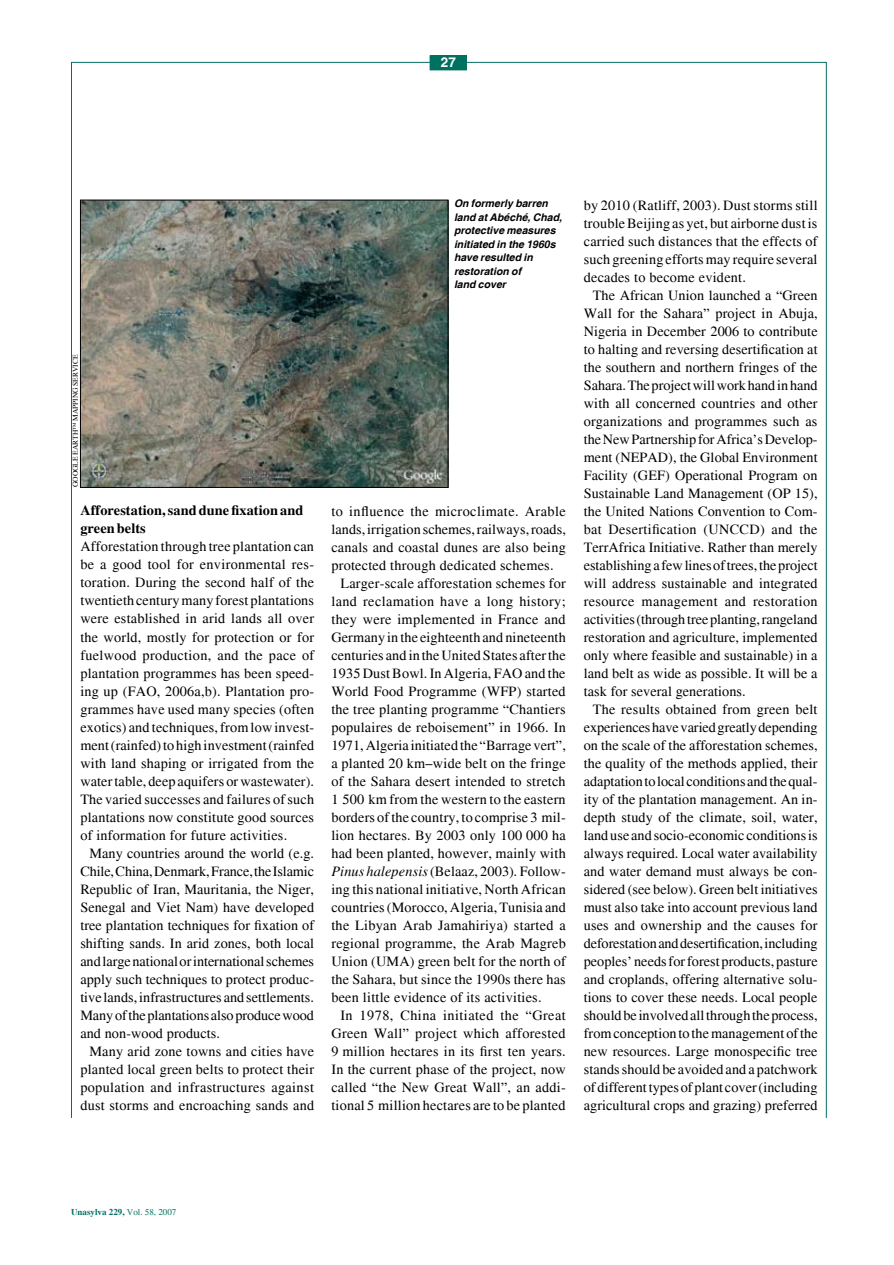
<style>
.page{position:relative;width:894px;height:1265px;background:#fff}
.page>*{position:absolute;margin:0;border:0;box-sizing:border-box;transform-origin:0 0}
.t1{font:14.25px/18px "Times";letter-spacing:.015em;color:#000;text-align:justify}
.t2{font:700 14.25px/18px "Times";letter-spacing:.005em;color:#000}
.t3{font:700 13.5px "Helvetica";color:#fff}
.t4{font:italic 700 10.5px/13.5px "Helvetica";color:#000}
.t5{font:700 9px "Times";color:#007161}
.t6{font:7.5px "Times";color:#000}
.s1{font-style:italic}
.s2{font-weight:400}
</style>
<div class="page">
<div style="left:430px;top:56px;width:36px;height:14px;background:#007161"></div>
<img style="left:82px;top:202px;width:364px;height:284px">
<div style="left:80px;top:200px;width:368px;height:288px;border:1px solid #000"></div>
<p class="t3" style="left:441px;top:54px;width:17px">27</p>
<p class="t4" style="left:454px;top:197px;width:109px">On formerly barren land at Abéché, Chad, protective measures initiated in the 1960s have resulted in restoration of<br>land cover</p>
<p class="t6" style="left:71px;top:487px;width:134px;rotate:-90deg">Google Earth™ mapping service</p>
<p class="t2" style="left:80px;top:502px;width:224px">Afforestation, sand dune fixation and green belts</p>
<p class="t1" style="left:80px;top:538px;width:235px">Afforestation through tree plantation can be a good tool for environmental res&shy;toration. During the second half of the twentieth century many forest plantations were established in arid lands all over the world, mostly for protection or for fuelwood production, and the pace of plantation programmes has been speed&shy;ing up (FAO, 2006a,b). Plantation pro&shy;grammes have used many species (often exotics) and techniques, from low invest&shy;ment (rainfed) to high investment (rainfed with land shaping or irrigated from the water table, deep aquifers or wastewater).<br>The varied successes and failures of such plantations now constitute good sources of information for future activities.</p>
<p class="t1" style="left:80px;top:844px;width:235px;text-indent:9px">Many countries around the world (e.g.<br>Chile, China, Denmark, France, the Islamic Republic of Iran, Mauritania, the Niger, Senegal and Viet Nam) have developed tree plantation techniques for fixation of shifting sands. In arid zones, both local and large national or international schemes apply such techniques to protect produc&shy;tive lands, infrastructures and settlements.<br>Many of the plantations also produce wood and non-wood products.</p>
<p class="t1" style="left:80px;top:1042px;width:235px;text-indent:9px">Many arid zone towns and cities have planted local green belts to protect their population and infrastructures against dust storms and encroaching sands and</p>
<p class="t1" style="left:331px;top:502px;width:236px">to influence the microclimate. Arable</p>
<p class="t1" style="left:331px;top:520px;width:236px">lands, irrigation schemes, railways, roads,</p>
<p class="t1" style="left:331px;top:538px;width:236px">canals and coastal dunes are also being</p>
<p class="t1" style="left:331px;top:556px;width:223px">protected through dedicated schemes.</p>
<p class="t1" style="left:340px;top:574px;width:227px">Larger-scale afforestation schemes for</p>
<p class="t1" style="left:331px;top:592px;width:235px">land reclamation have a long history;</p>
<p class="t1" style="left:331px;top:610px;width:235px">they were implemented in France and</p>
<p class="t1" style="left:331px;top:628px;width:236px">Germany in the eighteenth and nineteenth</p>
<p class="t1" style="left:331px;top:646px;width:236px">centuries and in the United States after the</p>
<p class="t1" style="left:331px;top:664px;width:236px">1935 Dust Bowl. In Algeria, FAO and the</p>
<p class="t1" style="left:331px;top:682px;width:236px">World Food Programme (WFP) started</p>
<p class="t1" style="left:331px;top:700px;width:236px">the tree planting programme “Chantiers</p>
<p class="t1" style="left:331px;top:718px;width:236px">populaires de reboisement” in 1966. In</p>
<p class="t1" style="left:331px;top:736px;width:236px">1971, Algeria initiated the “Barrage vert”,</p>
<p class="t1" style="left:331px;top:754px;width:236px">a planted 20 km–wide belt on the fringe</p>
<p class="t1" style="left:331px;top:772px;width:236px">of the Sahara desert intended to stretch</p>
<p class="t1" style="left:331px;top:790px;width:236px">1 500 km from the western to the eastern</p>
<p class="t1" style="left:331px;top:808px;width:236px">borders of the country, to comprise 3 mil-</p>
<p class="t1" style="left:331px;top:826px;width:236px">lion hectares. By 2003 only 100 000 ha</p>
<p class="t1" style="left:331px;top:844px;width:236px">had been planted, however, mainly with</p>
<p class="t1" style="left:331px;top:862px;width:236px"><span class="s1">Pinus halepensis</span> (Belaaz, 2003)<span class="s1">.</span> Follow-</p>
<p class="t1" style="left:331px;top:880px;width:236px">ing this national initiative, North African</p>
<p class="t1" style="left:331px;top:898px;width:236px">countries (Morocco, Algeria, Tunisia and</p>
<p class="t1" style="left:331px;top:916px;width:236px">the Libyan Arab Jamahiriya) started a</p>
<p class="t1" style="left:331px;top:934px;width:236px">regional programme, the Arab Magreb</p>
<p class="t1" style="left:331px;top:952px;width:236px">Union (UMA) green belt for the north of</p>
<p class="t1" style="left:331px;top:970px;width:236px">the Sahara, but since the 1990s there has</p>
<p class="t1" style="left:331px;top:988px;width:211px">been little evidence of its activities.</p>
<p class="t1" style="left:340px;top:1006px;width:227px">In 1978, China initiated the “Great</p>
<p class="t1" style="left:331px;top:1024px;width:236px">Green Wall” project which afforested</p>
<p class="t1" style="left:331px;top:1042px;width:236px">9 million hectares in its first ten years.</p>
<p class="t1" style="left:331px;top:1060px;width:236px">In the current phase of the project, now</p>
<p class="t1" style="left:331px;top:1078px;width:236px">called “the New Great Wall”, an addi-</p>
<p class="t1" style="left:331px;top:1096px;width:236px">tional 5 million hectares are to be planted</p>
<p class="t1" style="left:583px;top:196px;width:235px">by 2010 (Ratliff, 2003). Dust storms still trouble Beijing as yet, but airborne dust is carried such distances that the effects of such greening efforts may require several decades to become evident.</p>
<p class="t1" style="left:583px;top:286px;width:235px;text-indent:9px">The African Union launched a “Green Wall for the Sahara” project in Abuja, Nigeria in December 2006 to contribute to halting and reversing desertification at the southern and northern fringes of the Sahara. The project will work hand in hand with all concerned countries and other organizations and programmes such as the New Partnership for Africa’s Develop&shy;ment (NEPAD), the Global Environment Facility (GEF) Operational Program on Sustainable Land Management (OP 15), the United Nations Convention to Com&shy;bat Desertification (UNCCD) and the TerrAfrica Initiative. Rather than merely establishing a few lines of trees, the project will address sustainable and integrated resource management and restoration activities (through tree planting, rangeland restoration and agriculture, implemented only where feasible and sustainable) in a land belt as wide as possible. It will be a task for several generations.</p>
<p class="t1" style="left:583px;top:700px;width:235px;text-indent:9px">The results obtained from green belt experiences have varied greatly depending on the scale of the afforestation schemes, the quality of the methods applied, their adaptation to local conditions and the qual&shy;ity of the plantation management. An in&shy;depth study of the climate, soil, water, land use and socio-economic conditions is always required. Local water availability and water demand must always be con&shy;sidered (see below). Green belt initiatives must also take into account previous land uses and ownership and the causes for deforestation and desertification, including peoples’ needs for forest products, pasture and croplands, offering alternative solu&shy;tions to cover these needs. Local people should be involved all through the process, from conception to the management of the new resources. Large monospecific tree stands should be avoided and a patchwork of different types of plant cover (including agricultural crops and grazing) preferred</p>
<p class="t5" style="left:71px;top:1206px;width:107px">Unasylva 229, <span class="s2">Vol. 58, 2007</span></p>
</div>
